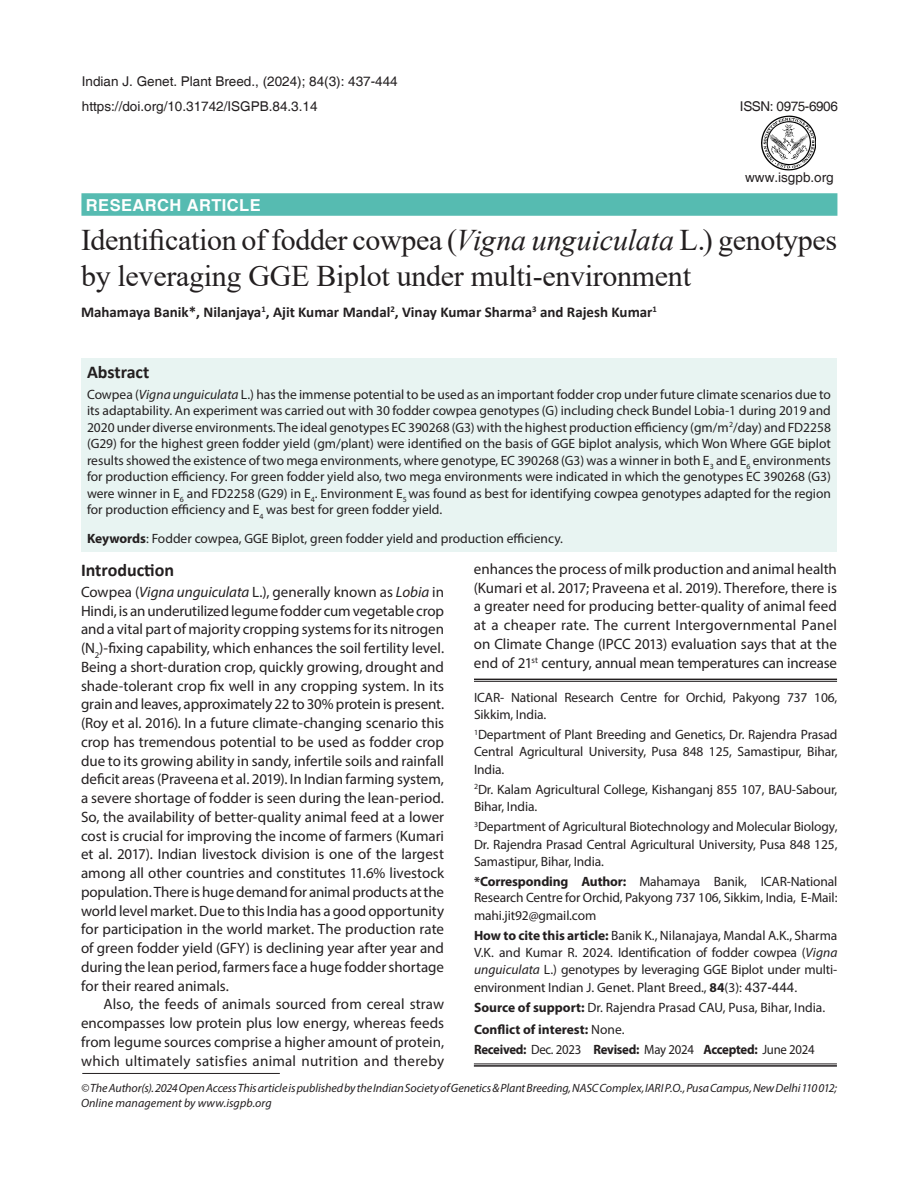
<style>
.page{position:relative;width:918px;height:1188px;background:#fff}
.page>*{position:absolute;margin:0;border:0;box-sizing:border-box;transform-origin:0 0}
.article_head{font:30px/36px "Times New Roman";letter-spacing:-.01em;color:#231f20}
.Sub-Head-1{font:700 18px "Calibri";color:#231f20}
.Subject{font:700 16.5px "Helvetica";letter-spacing:.025em;color:#fff}
.Body_flush{font:15px/18.8px "Myriad Pro";color:#231f20;text-align:justify}
.text{font:15px/18.8px "Myriad Pro";letter-spacing:.01em;color:#231f20;text-align:justify}
.author{font:700 15px "Calibri";color:#231f20}
.Abstract{font:13.5px/16.5px "Myriad Pro";color:#231f20;text-align:justify}
.affiliation{font:13.5px/17.2px "Myriad Pro";letter-spacing:-.01em;color:#231f20;text-align:justify}
.Running_Head{font:13.5px "Helvetica";color:#231f20}
.affiliation-2{font:700 13.5px "Myriad Pro";letter-spacing:-.02em;color:#231f20;scale:.95 1}
.affiliation-3{font:700 13.5px "Myriad Pro";color:#231f20}
.Running_Head-2{font:13.5px "Helvetica";letter-spacing:-.03em;color:#231f20}
.Bottom_1st_page{font:italic 12px/14.4px "Myriad Pro";letter-spacing:-.005em;color:#231f20}
.s1{font-style:italic}
.s2{font-weight:700}
.s3{font-family:"Helvetica"}
.s4{font-weight:400}
</style>
<div class="page">
<div style="left:81px;top:358px;width:756px;height:194px;background:#e8f4f2"></div>
<hr style="left:474px;top:679px;width:363px;height:1px;background:#231f20">
<hr style="left:474px;top:681px;width:363px;height:1px;background:#231f20">
<hr style="left:474px;top:1064px;width:363px;height:1px;background:#231f20">
<hr style="left:474px;top:1065px;width:363px;height:2px;background:#231f20">
<hr style="left:82px;top:1073px;width:198px;height:1px;background:#231f20">
<div style="left:81px;top:193px;width:756px;height:23px;background:#56bbb1"></div>
<img style="left:761px;top:115px;width:55px;height:56px">
<p class="Running_Head" style="left:82px;top:73px;width:317px">Indian J. Genet. Plant Breed., (2024); 84(3): 437-444</p>
<p class="Running_Head" style="left:82px;top:98px;width:237px">https://doi.org/10.31742/ISGPB.84.3.14</p>
<p class="Running_Head-2" style="left:740px;top:98px;width:99px">ISSN: 0975-6906</p>
<p class="Subject" style="left:86px;top:195px;width:176px">RESEARCH ARTICLE</p>
<p class="Running_Head" style="left:745px;top:170px;width:90px">www.isgpb.org</p>
<p class="article_head" style="left:81px;top:221px;width:758px">Identification of fodder cowpea (<span class="s1">Vigna unguiculata</span> L.) genotypes by leveraging GGE Biplot under multi-environment</p>
<p class="author" style="left:81px;top:302px;width:578px">Mahamaya Banik*, Nilanjaya<sup>1</sup>, Ajit Kumar Mandal<sup>2</sup>, Vinay Kumar Sharma<sup>3</sup> and Rajesh Kumar<sup>1</sup></p>
<p class="Sub-Head-1" style="left:87px;top:359px;width:64px">Abstract</p>
<p class="Abstract" style="left:87px;top:386px;width:746px">Cowpea (<span class="s1">Vigna unguiculata</span> L.) has the immense potential to be used as an important fodder crop under future climate scenarios due to its adaptability. An experiment was carried out with 30 fodder cowpea genotypes (G) including check Bundel Lobia-1 during 2019 and 2020 under diverse environments. The ideal genotypes EC 390268 (G3) with the highest production efficiency (gm/m<sup>2</sup>/day) and FD2258 (G29) for the highest green fodder yield (gm/plant) were identified on the basis of GGE biplot analysis, which Won Where GGE biplot results showed the existence of two mega environments, where genotype, EC 390268 (G3) was a winner in both E<sub>3</sub> and E<sub>6</sub> environments for production efficiency. For green fodder yield also, two mega environments were indicated in which the genotypes EC 390268 (G3) were winner in E<sub>6</sub> and FD2258 (G29) in E<sub>4</sub>. Environment E<sub>5</sub> was found as best for identifying cowpea genotypes adapted for the region for production efficiency and E<sub>4</sub> was best for green fodder yield.</p>
<p class="Abstract" style="left:87px;top:530px;width:477px"><span class="s2">Keywords</span>: Fodder cowpea, GGE Biplot, green fodder yield and production efficiency.</p>
<p class="Sub-Head-1" style="left:81px;top:557px;width:95px">Introduction</p>
<p class="Body_flush" style="left:81px;top:582px;width:365px">Cowpea (<span class="s1">Vigna unguiculata</span> L.), generally known as <span class="s1">Lobia</span> in Hindi, is an underutilized legume fodder cum vegetable crop and a vital part of majority cropping systems for its nitrogen (N<sub>2</sub>)-fixing capability, which enhances the soil fertility level.<br>Being a short-duration crop, quickly growing, drought and shade-tolerant crop fix well in any cropping system. In its grain and leaves, approximately 22 to 30% protein is present. (Roy et al. 2016). In a future climate-changing scenario this crop has tremendous potential to be used as fodder crop due to its growing ability in sandy, infertile soils and rainfall deficit areas (Praveena et al. 2019). In Indian farming system, a severe shortage of fodder is seen during the lean-period.<br>So, the availability of better-quality animal feed at a lower cost is crucial for improving the income of farmers (Kumari et al. 2017). Indian livestock division is one of the largest among all other countries and constitutes 11.6% livestock population. There is huge demand for animal products at the world level market. Due to this India has a good opportunity for participation in the world market. The production rate of green fodder yield (GFY) is declining year after year and during the lean period, farmers face a huge fodder shortage for their reared animals.</p>
<p class="text" style="left:81px;top:995px;width:365px;text-indent:22px">Also, the feeds of animals sourced from cereal straw encompasses low protein plus low energy, whereas feeds from legume sources comprise a higher amount of protein, which ultimately satisfies animal nutrition and thereby</p>
<p class="text" style="left:474px;top:559px;width:365px">enhances the process of milk production and animal health (Kumari et al. 2017; Praveena et al. 2019). Therefore, there is a greater need for producing better-quality of animal feed at a cheaper rate. The current Intergovernmental Panel on Climate Change (IPCC 2013) evaluation says that at the end of 21<sup>st</sup> century, annual mean temperatures can increase</p>
<p class="affiliation" style="left:474px;top:688px;width:365px">ICAR- National Research Centre for Orchid, Pakyong 737 106,<br>Sikkim, India.</p>
<p class="affiliation" style="left:474px;top:726px;width:365px"><sup>1</sup>Department of Plant Breeding and Genetics, Dr. Rajendra Prasad Central Agricultural University, Pusa 848 125, Samastipur, Bihar, India.</p>
<p class="affiliation" style="left:474px;top:781px;width:365px"><sup>2</sup>Dr. Kalam Agricultural College, Kishanganj 855 107, BAU-Sabour,<br>Bihar, India.</p>
<p class="affiliation" style="left:474px;top:818px;width:365px"><sup>3</sup>Department of Agricultural Biotechnology and Molecular Biology, Dr. Rajendra Prasad Central Agricultural University, Pusa 848 125, Samastipur, Bihar, India.</p>
<p class="affiliation" style="left:474px;top:873px;width:365px;line-height:16.8px"><span class="s2">*Corresponding Author:</span> Mahamaya Banik, ICAR-National Research Centre for Orchid, Pakyong 737 106, Sikkim, India, E-Mail: mahi.jit92@gmail.com</p>
<p class="affiliation" style="left:474px;top:926px;width:365px"><span class="s2">How to cite this article:</span> Banik K., Nilanajaya, Mandal A.K., Sharma V.K. and Kumar R. 2024. Identification of fodder cowpea (<span class="s1">Vigna unguiculata</span> L.) genotypes by leveraging GGE Biplot under multi&shy;environment Indian J. Genet. Plant Breed., <span class="s2">84</span>(3): <span class="s3">437-444</span>.</p>
<p class="affiliation" style="left:474px;top:998px;width:353px"><span class="s2">Source of support:</span> Dr. Rajendra Prasad CAU, Pusa, Bihar, India.</p>
<p class="affiliation-3" style="left:474px;top:1020px;width:152px">Conflict of interest: <span class="s4">None.</span></p>
<p class="affiliation-2" style="left:474px;top:1040px;width:360px">Received: <span class="s4">Dec. 2023</span> Revised: <span class="s4">May 2024</span> Accepted: <span class="s4">June 2024</span></p>
<p class="Bottom_1st_page" style="left:81px;top:1081px;width:757px">© The Author(s). 2024 Open Access This article is published by the Indian Society of Genetics &amp; Plant Breeding, NASC Complex, IARI P.O., Pusa Campus, New Delhi 110 012;<br>Online management by www.isgpb.org</p>
</div>
